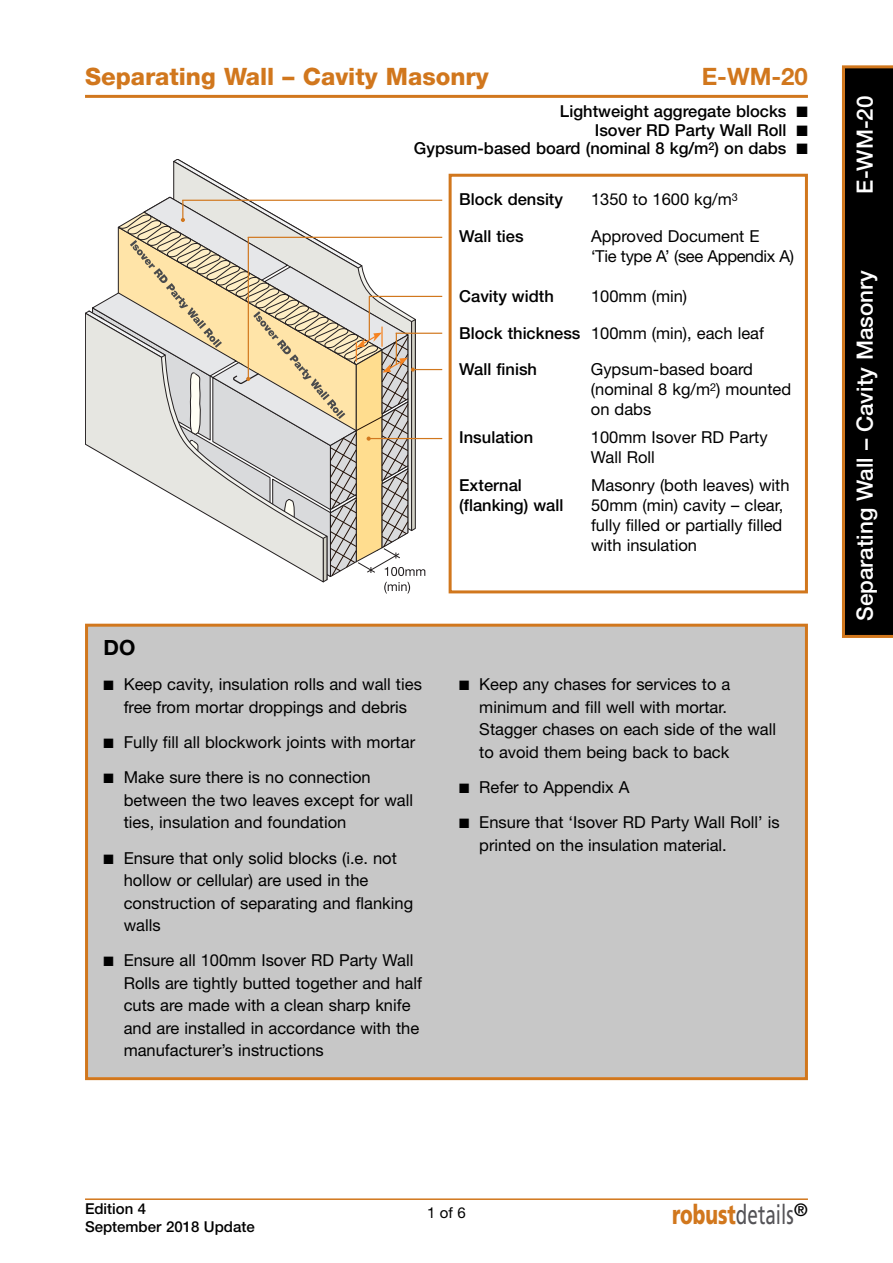
<style>
.page{position:relative;width:893px;height:1263px;background:#fff}
.page>*{position:absolute;margin:0;border:0;box-sizing:border-box;transform-origin:0 0}
.t1{font:27px "Frutiger";color:#545357;scale:.7 1}
.t2{font:800 24px "Helvetica Neue";color:#d1771d}
.t3{font:700 24px "Helvetica Neue";color:#d1771d}
.t4{font:500 22.5px "Helvetica Neue";color:#fff}
.t5{font:700 21px "Helvetica Neue";color:#000}
.t6{font:16.5px/22.5px "Helvetica Neue";color:#000}
.t7{font:500 16.5px/18.1px "Helvetica Neue";color:#000;text-align:right}
.t8{font:16.5px/19.8px "Helvetica Neue";letter-spacing:-.02em;color:#000}
.t9{font:500 15px/18px "Helvetica Neue";color:#000}
.t10{font:15px "Helvetica Neue";color:#000}
.s1{font-weight:500}
.s2{font-weight:900;color:#d1771d}
</style>
<div class="page">
<svg style="left:842px;top:65px;width:51px;height:573px;background:#0e0802"></svg>
<hr style="left:85px;top:1198px;width:723px;height:2px;background:#d1771d">
<hr style="left:85px;top:95px;width:723px;height:3px;background:#d1771d">
<div style="left:449px;top:174px;width:359px;height:419px;border:3px solid #d1771d"></div>
<hr style="left:182px;top:200px;width:260px;height:1px;background:#d1771d">
<hr style="left:248px;top:237px;width:194px;height:1px;background:#d1771d">
<hr style="left:412px;top:369px;width:30px;height:1px;background:#d1771d">
<hr style="left:396px;top:333px;width:46px;height:1px;background:#d1771d">
<hr style="left:368px;top:438px;width:74px;height:1px;background:#d1771d">
<svg style="left:85px;top:160px;width:340px;height:433px"></svg>
<hr style="left:369px;top:296px;width:1px;height:44px;background:#d1771d">
<hr style="left:369px;top:296px;width:73px;height:1px;background:#d1771d">
<div style="left:88px;top:627px;width:717px;height:450px;background:#c7c7c7"></div>
<div style="left:85px;top:624px;width:723px;height:456px;border:3px solid #d1771d"></div>
<h2 class="t2" style="left:85px;top:68px;width:405px">Separating Wall – Cavity Masonry</h2>
<h2 class="t3" style="left:702px;top:68px;width:108px">E-WM-20</h2>
<p class="t7" style="left:414px;top:104px;width:395px">Lightweight aggregate blocks ■<br>Isover RD Party Wall Roll ■<br>Gypsum-based board (nominal 8 kg/m<sup>2</sup>) on dabs ■</p>
<p class="t7" style="left:459px;top:192px;width:105px">Block density</p>
<p class="t6" style="left:591px;top:190px;width:148px">1350 to 1600 kg/m<sup>3</sup></p>
<p class="t7" style="left:459px;top:229px;width:66px">Wall ties</p>
<p class="t8" style="left:591px;top:228px;width:205px">Approved Document E<br>‘Tie type A’ (see Appendix A)</p>
<p class="t7" style="left:459px;top:288px;width:96px">Cavity width</p>
<p class="t6" style="left:591px;top:286px;width:98px">100mm (min)</p>
<p class="t6" style="left:459px;top:323px;width:306px"><span class="s1">Block thickness</span> 100mm (min), each leaf</p>
<p class="t7" style="left:459px;top:362px;width:79px">Wall finish</p>
<p class="t6" style="left:591px;top:361px;width:202px;line-height:19.8px">Gypsum-based board (nominal 8 kg/m<sup>2</sup>) mounted on dabs</p>
<p class="t7" style="left:459px;top:430px;width:75px">Insulation</p>
<p class="t6" style="left:591px;top:429px;width:178px;line-height:19.8px">100mm Isover RD Party<br>Wall Roll</p>
<p class="t7" style="left:459px;top:478px;width:64px">External</p>
<p class="t6" style="left:591px;top:476px;width:200px">Masonry (both leaves) with</p>
<p class="t7" style="left:459px;top:498px;width:106px">(flanking) wall</p>
<p class="t6" style="left:591px;top:497px;width:194px;line-height:19.8px;text-align:justify">50mm (min) cavity – clear, fully filled or partially filled with insulation</p>
<p class="t5" style="left:104px;top:640px;width:33px">DO</p>
<p class="t6" style="left:104px;top:675px;width:320px;text-align:center">■ Keep cavity, insulation rolls and wall ties free from mortar droppings and debris</p>
<p class="t6" style="left:104px;top:732px;width:313px">■ Fully fill all blockwork joints with mortar</p>
<p class="t6" style="left:124px;top:768px;width:291px;text-indent:-20px">■ Make sure there is no connection between the two leaves except for wall ties, insulation and foundation</p>
<p class="t6" style="left:124px;top:848px;width:291px;text-indent:-20px">■ Ensure that only solid blocks (i.e. not hollow or cellular) are used in the construction of separating and flanking walls</p>
<p class="t6" style="left:124px;top:951px;width:300px;text-indent:-20px">■ Ensure all 100mm Isover RD Party Wall Rolls are tightly butted together and half cuts are made with a clean sharp knife and are installed in accordance with the manufacturer’s instructions</p>
<p class="t6" style="left:479px;top:674px;width:298px;text-indent:-20px">■ Keep any chases for services to a minimum and fill well with mortar.<br>Stagger chases on each side of the wall to avoid them being back to back</p>
<p class="t6" style="left:459px;top:777px;width:172px">■ Refer to Appendix A</p>
<p class="t6" style="left:479px;top:812px;width:302px;text-indent:-20px">■ Ensure that ‘Isover RD Party Wall Roll’ is printed on the insulation material.</p>
<h3 class="t4" style="left:857px;top:193px;width:99px;rotate:-90deg">E-WM-20</h3>
<h3 class="t4" style="left:857px;top:621px;width:352px;rotate:-90deg">Separating Wall – Cavity Masonry</h3>
<p class="t9" style="left:85px;top:1201px;width:171px">Edition 4<br>September 2018 Update</p>
<p class="t10" style="left:427px;top:1207px;width:40px">1 of 6</p>
<h1 class="t1" style="left:672px;top:1203px;width:195px"><span class="s2">robust</span>details<sup>®</sup></h1>
</div>
